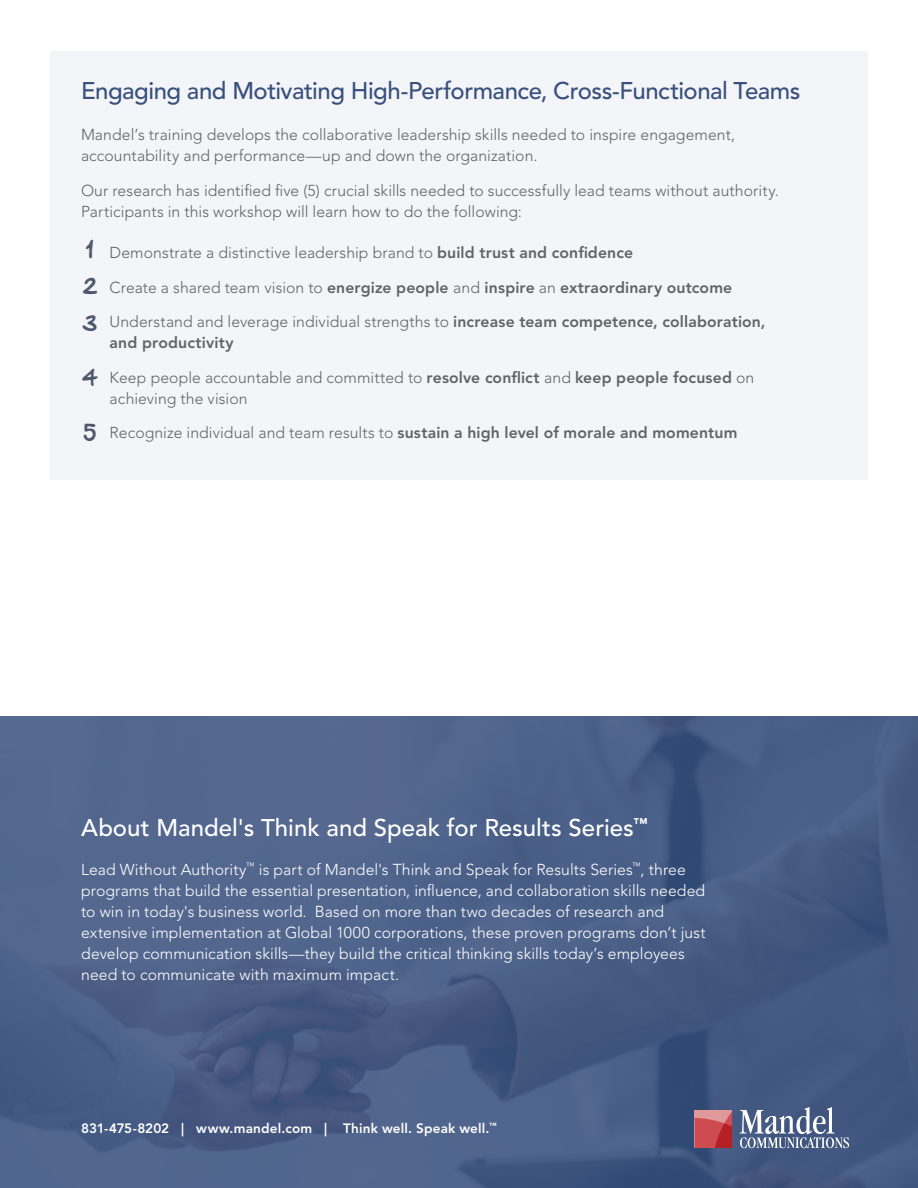
<style>
.page{position:relative;width:918px;height:1188px;background:#fff}
.page>*{position:absolute;margin:0;border:0;box-sizing:border-box;transform-origin:0 0}
.body{font:500 24px "Avenir LT Std";letter-spacing:-.02em;color:#38507d}
.body-2{font:500 24px "Avenir LT Std";color:#fff}
.body-3{font:18.75px "Hand Of Sean Demo";color:#4f596e}
.body-4{font:300 15.75px/21px "Avenir LT Std";letter-spacing:.005em;color:#636366}
.body-5{font:300 15.75px/21px "Avenir LT Std";letter-spacing:.005em;color:#fff}
.body-6{font:800 15.75px/21px "Avenir LT Std";letter-spacing:.01em;color:#636366}
.body-7{font:800 13.5px "Avenir LT Std";letter-spacing:.015em;color:#fff}
.s1{font-weight:800}
.s2{font-weight:300}
</style>
<div class="page">
<svg style="left:0;top:716px;width:918px;height:472px;background:#4a5e86"></svg>
<div style="left:695px;top:1110px;width:37px;height:38px;background:#e1989a"></div>
<svg style="left:695px;top:1112px;width:37px;height:36px"></svg>
<svg style="left:740px;top:1107px;width:109px;height:41px"></svg>
<div style="left:50px;top:51px;width:818px;height:429px;background:#f4f5f8"></div>
<p class="body" style="left:81px;top:77px;width:721px">Engaging and Motivating High-Performance, Cross-Functional Teams</p>
<p class="body-4" style="left:81px;top:125px;width:656px">Mandel’s training develops the collaborative leadership skills needed to inspire engagement, accountability and performance—up and down the organization.</p>
<p class="body-4" style="left:81px;top:180px;width:700px">Our research has identified five (5) crucial skills needed to successfully lead teams without authority.<br>Participants in this workshop will learn how to do the following:</p>
<p class="body-4" style="left:110px;top:242px;width:525px">Demonstrate a distinctive leadership brand to <span class="s1">build trust and confidence</span></p>
<p class="body-6" style="left:110px;top:277px;width:624px"><span class="s2">Create a shared team vision to</span> energize people <span class="s2">and</span> inspire <span class="s2">an</span> extraordinary outcome</p>
<p class="body-6" style="left:110px;top:311px;width:657px"><span class="s2">Understand and leverage individual strengths to</span> increase team competence, collaboration, and productivity</p>
<p class="body-4" style="left:110px;top:367px;width:646px">Keep people accountable and committed to <span class="s1">resolve conflict</span> and <span class="s1">keep people focused</span> on achieving the vision</p>
<p class="body-6" style="left:110px;top:422px;width:629px"><span class="s2">Recognize individual and team results to</span> sustain a high level of morale and momentum</p>
<p class="body-3" style="left:85px;top:241px;width:10px">1</p>
<p class="body-3" style="left:83px;top:276px;width:15px">2</p>
<p class="body-3" style="left:82px;top:314px;width:16px">3</p>
<p class="body-3" style="left:82px;top:368px;width:17px">4</p>
<p class="body-3" style="left:83px;top:423px;width:15px">5</p>
<p class="body-2" style="left:81px;top:814px;width:568px">About Mandel's Think and Speak for Results Series<sup>™</sup></p>
<p class="body-5" style="left:81px;top:859px;width:626px">Lead Without Authority<sup>™</sup> is part of Mandel's Think and Speak for Results Series<sup>™</sup>, three programs that build the essential presentation, influence, and collaboration skills needed to win in today's business world. Based on more than two decades of research and extensive implementation at Global 1000 corporations, these proven programs don’t just develop communication skills—they build the critical thinking skills today’s employees need to communicate with maximum impact.</p>
<p class="body-7" style="left:81px;top:1120px;width:417px">831-475-8202 | www.mandel.com | Think well. Speak well.<sup>™</sup></p>
</div>
